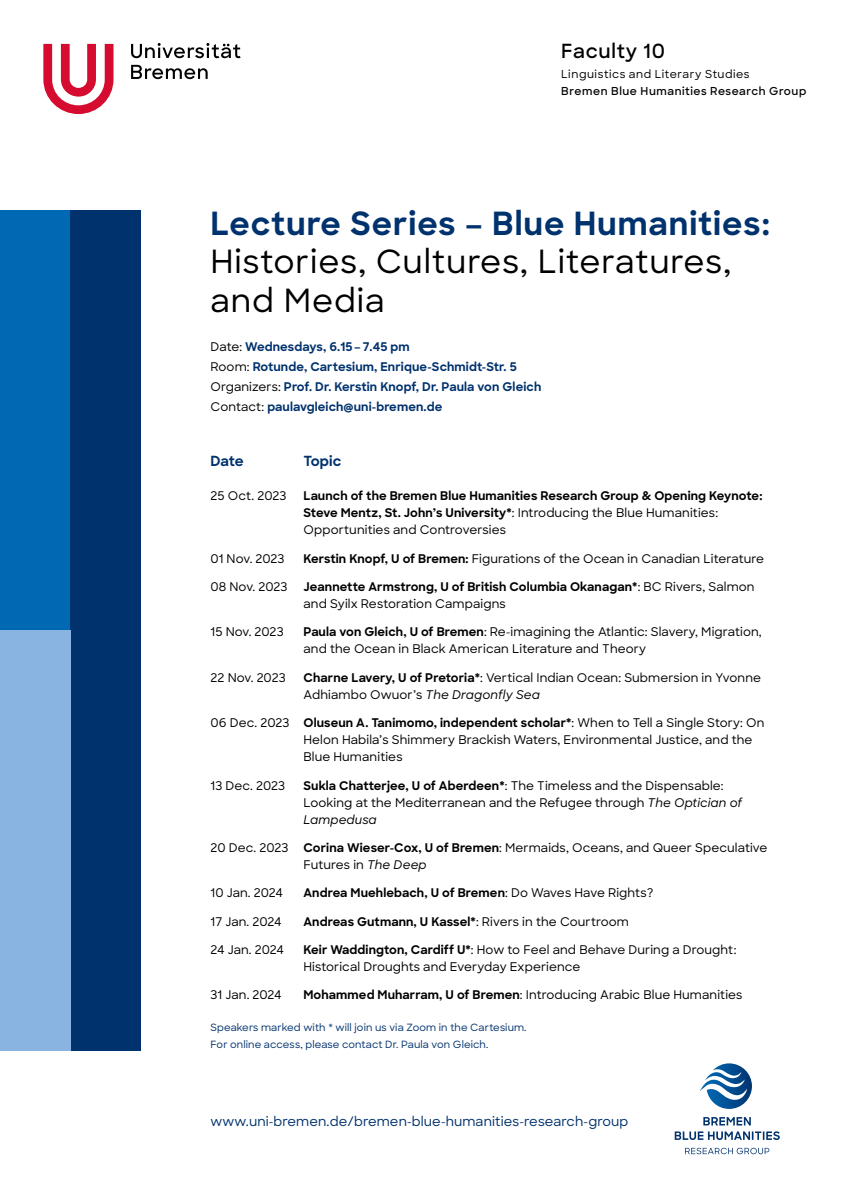
<style>
.page{position:relative;width:842px;height:1191px;background:#fff}
.page>*{position:absolute;margin:0;border:0;box-sizing:border-box;transform-origin:0 0}
.t1{font:500 32px/38.4px "Sharp Sans";letter-spacing:.03em;color:#000}
.t2{font:700 32px "Sharp Sans";letter-spacing:.03em;color:#00326d}
.t3{font:600 19.5px "Sharp Sans";letter-spacing:.04em;color:#000}
.t4{font:700 14px "Sharp Sans";letter-spacing:-.005em;color:#00326d}
.t5{font:500 13px "Sharp Sans";letter-spacing:.01em;color:#00326d}
.t6{font:500 12px/17px "Sharp Sans";letter-spacing:.01em;color:#000}
.t7{font:700 12px/17px "Sharp Sans";letter-spacing:.01em;color:#000}
.t8{font:700 12px/20px "Sharp Sans";letter-spacing:.01em;color:#00326d}
.t9{font:500 12px "Sharp Sans";letter-spacing:-.01em;color:#000}
.t10{font:600 11px "Sharp Sans";letter-spacing:.05em;color:#000}
.t11{font:500 11px "Sharp Sans";letter-spacing:.05em;color:#000}
.t12{font:500 10px/17px "Sharp Sans";letter-spacing:.01em;color:#00326d}
.s1{font-weight:500;color:#000}
.s2{font-weight:500}
.s3{font-weight:700}
.s4{font-style:italic}
</style>
<div class="page">
<div style="left:0;top:210px;width:70px;height:420px;background:#0069b4"></div>
<div style="left:70px;top:210px;width:70px;height:840px;background:#00326d"></div>
<div style="left:0;top:630px;width:70px;height:420px;background:#89b4e1"></div>
<svg style="left:685px;top:1147px;width:84px;height:7px"></svg>
<svg style="left:675px;top:1131px;width:105px;height:9px"></svg>
<svg style="left:703px;top:1117px;width:48px;height:8px"></svg>
<svg style="left:700px;top:1063px;width:52px;height:46px"></svg>
<svg style="left:131px;top:65px;width:77px;height:14px"></svg>
<svg style="left:131px;top:43px;width:110px;height:15px"></svg>
<svg style="left:44px;top:44px;width:69px;height:70px"></svg>
<h2 class="t3" style="left:561px;top:36px;width:105px">Faculty 10</h2>
<p class="t11" style="left:561px;top:66px;width:190px">Linguistics and Literary Studies</p>
<p class="t10" style="left:561px;top:82px;width:246px">Bremen Blue Humanities Research Group</p>
<h1 class="t2" style="left:210px;top:199px;width:561px">Lecture Series – Blue Humanities:</h1>
<h1 class="t1" style="left:210px;top:241px;width:522px">Histories, Cultures, Literatures, and Media</h1>
<p class="t8" style="left:210px;top:336px;width:332px"><span class="s1">Date:</span> Wednesdays, 6.15– 7.45 pm<br><span class="s1">Room:</span> Rotunde, Cartesium, Enrique-Schmidt-Str. 5<br><span class="s1">Organizers:</span> Prof. Dr. Kerstin Knopf, Dr. Paula von Gleich <span class="s1">Contact:</span> paulavgleich@uni-bremen.de</p>
<p class="t4" style="left:210px;top:451px;width:35px">Date</p>
<p class="t4" style="left:303px;top:451px;width:39px">Topic</p>
<p class="t6" style="left:210px;top:487px;width:78px">25 Oct. 2023</p>
<p class="t7" style="left:303px;top:487px;width:460px">Launch of the Bremen Blue Humanities Research Group &amp; Opening Keynote:<br>Steve Mentz, St. John’s University*<span class="s2">: Introducing the Blue Humanities:<br>Opportunities and Controversies</span></p>
<p class="t6" style="left:210px;top:549px;width:76px">01 Nov. 2023</p>
<p class="t6" style="left:303px;top:549px;width:462px"><span class="s3">Kerstin Knopf, U of Bremen:</span> Figurations of the Ocean in Canadian Literature</p>
<p class="t6" style="left:210px;top:577px;width:79px">08 Nov. 2023</p>
<p class="t7" style="left:303px;top:578px;width:453px">Jeannette Armstrong, U of British Columbia Okanagan*<span class="s2">: BC Rivers, Salmon and Syilx Restoration Campaigns</span></p>
<p class="t6" style="left:210px;top:623px;width:75px">15 Nov. 2023</p>
<p class="t6" style="left:303px;top:623px;width:460px"><span class="s3">Paula von Gleich, U of Bremen</span>: Re-imagining the Atlantic: Slavery, Migration, and the Ocean in Black American Literature and Theory</p>
<p class="t6" style="left:210px;top:668px;width:77px">22 Nov. 2023</p>
<p class="t6" style="left:303px;top:668px;width:459px"><span class="s3">Charne Lavery, U of Pretoria*</span>: Vertical Indian Ocean: Submersion in Yvonne<br>Adhiambo Owuor’s <span class="s4">The Dragonfly Sea</span></p>
<p class="t6" style="left:303px;top:713px;width:462px;text-indent:-93px">06 Dec. 2023 <span class="s3">Oluseun A. Tanimomo, independent scholar*</span>: When to Tell a Single Story: On<br>Helon Habila’s Shimmery Brackish Waters, Environmental Justice, and the<br>Blue Humanities</p>
<p class="t6" style="left:210px;top:776px;width:76px">13 Dec. 2023</p>
<p class="t6" style="left:303px;top:776px;width:440px"><span class="s3">Sukla Chatterjee, U of Aberdeen*</span>: The Timeless and the Dispensable:<br>Looking at the Mediterranean and the Refugee through <span class="s4">The Optician of<br>Lampedusa</span></p>
<p class="t6" style="left:303px;top:838px;width:465px;text-indent:-93px">20 Dec. 2023 <span class="s3">Corina Wieser-Cox, U of Bremen</span>: Mermaids, Oceans, and Queer Speculative<br>Futures in <span class="s4">The Deep</span></p>
<p class="t6" style="left:210px;top:884px;width:74px">10 Jan. 2024</p>
<p class="t7" style="left:303px;top:884px;width:351px">Andrea Muehlebach, U of Bremen<span class="s2">: Do Waves Have Rights?</span></p>
<p class="t6" style="left:210px;top:912px;width:73px">17 Jan. 2024</p>
<p class="t7" style="left:303px;top:912px;width:327px">Andreas Gutmann, U Kassel*<span class="s2">: Rivers in the Courtroom</span></p>
<p class="t9" style="left:210px;top:940px;width:75px">24 Jan. 2024</p>
<p class="t6" style="left:303px;top:940px;width:434px"><span class="s3">Keir Waddington, Cardiff U*</span>: How to Feel and Behave During a Drought:<br>Historical Droughts and Everyday Experience</p>
<p class="t6" style="left:210px;top:985px;width:73px">31 Jan. 2024</p>
<p class="t6" style="left:303px;top:985px;width:440px"><span class="s3">Mohammed Muharram, U of Bremen</span>: Introducing Arabic Blue Humanities</p>
<p class="t12" style="left:210px;top:1018px;width:318px">Speakers marked with * will join us via Zoom in the Cartesium.<br>For online access, please contact Dr. Paula von Gleich.</p>
<p class="t5" style="left:210px;top:1111px;width:419px">www.uni-bremen.de/bremen-blue-humanities-research-group</p>
</div>
